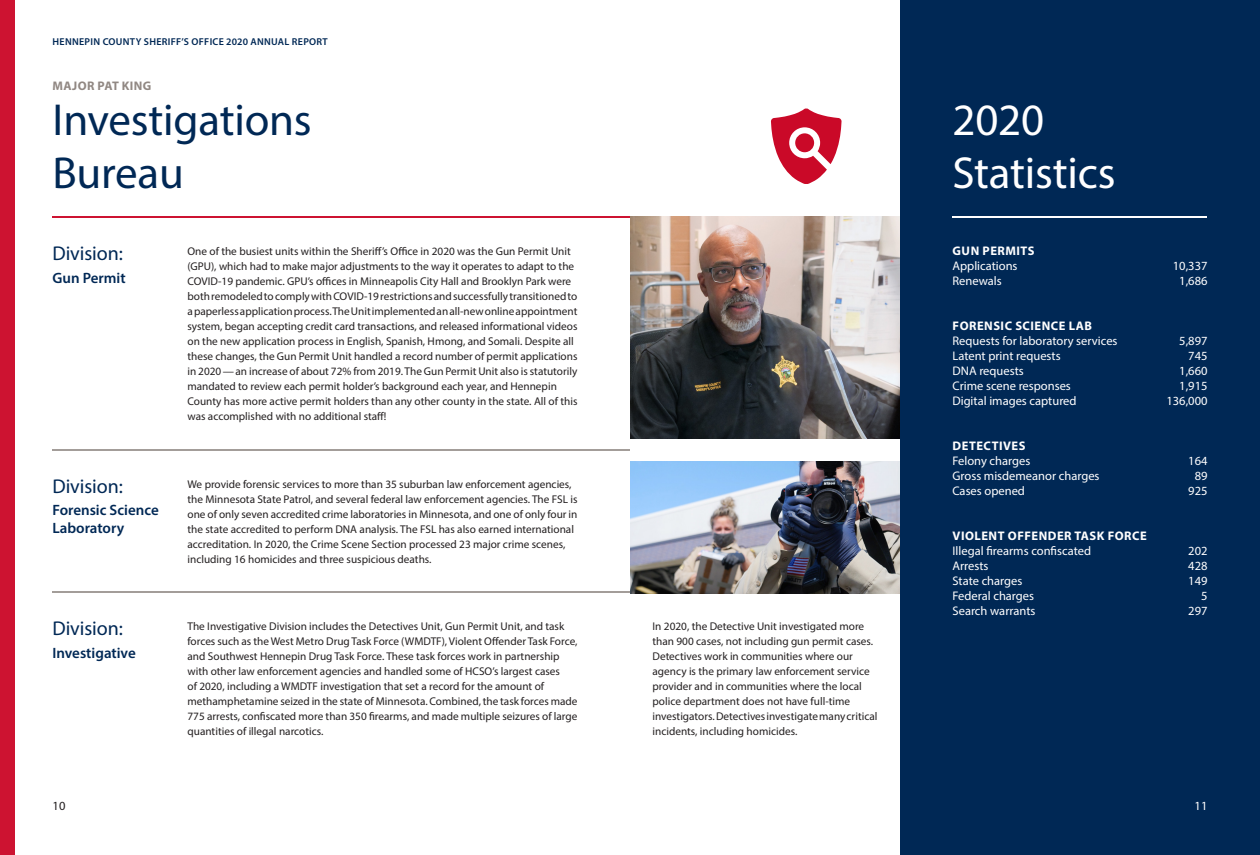
<style>
.page{position:relative;width:1260px;height:855px;background:#fff}
.page>*{position:absolute;margin:0;border:0;box-sizing:border-box;transform-origin:0 0}
.Intro_Large_Text{font:45px/52.5px "Myriad Pro";letter-spacing:-.005em;color:#002855}
.Intro_Large_Text-2{font:45px "Myriad Pro";letter-spacing:-.005em;color:#fff}
.Subhead{font:20px "Myriad Pro";letter-spacing:-.005em;color:#002855}
.Division_Name{font:600 15px/17.5px "Myriad Pro";color:#002855}
.Stat{font:12.5px "Myriad Pro";color:#fff}
.Stat_Category{font:700 12.5px "Myriad Pro";letter-spacing:.04em;color:#fff}
.t1{font:700 12.5px "Myriad Pro";letter-spacing:.03em;color:#918883}
.Footer_Text{font:12.5px "Myriad Pro";color:#231f20}
.Footer_Text-2{font:12.5px "Myriad Pro";color:#fff}
.Division_Description{font:11.25px/15px "Myriad Pro";color:#231f20}
.Running_Head{font:600 10px "Myriad Pro";letter-spacing:.03em;color:#002855}
</style>
<div class="page">
<div style="left:900px;top:0;width:360px;height:855px;background:#002855"></div>
<hr style="left:52px;top:592px;width:578px;height:1px;background:#a39d99">
<hr style="left:52px;top:449px;width:578px;height:2px;background:#a39d99">
<hr style="left:952px;top:217px;width:255px;height:1px;background:#fff">
<hr style="left:52px;top:217px;width:578px;height:1px;background:#cd1331">
<svg style="left:771px;top:108px;width:71px;height:76px"></svg>
<div style="left:795px;top:133px;width:19px;height:19px;background:#ca0928;border-radius:50%"></div>
<div style="left:0;top:0;width:15px;height:855px;background:#cd1331"></div>
<img style="left:630px;top:217px;width:270px;height:222px">
<img style="left:630px;top:461px;width:270px;height:132px">
<p class="Running_Head" style="left:53px;top:35px;width:277px">HENNEPIN COUNTY SHERIFF’S OFFICE 2020 ANNUAL REPORT</p>
<h2 class="t1" style="left:53px;top:78px;width:100px">MAJOR PAT KING</h2>
<p class="Intro_Large_Text" style="left:52px;top:93px;width:261px">Investigations<br>Bureau</p>
<p class="Intro_Large_Text-2" style="left:952px;top:92px;width:93px">2020</p>
<p class="Intro_Large_Text-2" style="left:952px;top:145px;width:165px">Statistics</p>
<p class="Subhead" style="left:52px;top:241px;width:72px">Division:</p>
<p class="Division_Name" style="left:52px;top:268px;width:75px">Gun Permit</p>
<p class="Subhead" style="left:52px;top:473px;width:72px">Division:</p>
<p class="Division_Name" style="left:52px;top:501px;width:108px">Forensic Science<br>Laboratory</p>
<p class="Division_Description" style="left:188px;top:244px;width:392px">One of the busiest units within the Sheriff’s Office in 2020 was the Gun Permit Unit (GPU), which had to make major adjustments to the way it operates to adapt to the COVID-19 pandemic. GPU’s offices in Minneapolis City Hall and Brooklyn Park were both remodeled to comply with COVID-19 restrictions and successfully transitioned to a paperless application process. The Unit implemented an all-new online appointment system, began accepting credit card transactions, and released informational videos on the new application process in English, Spanish, Hmong, and Somali. Despite all these changes, the Gun Permit Unit handled a record number of permit applications in 2020—an increase of about 72% from 2019. The Gun Permit Unit also is statutorily mandated to review each permit holder’s background each year, and Hennepin County has more active permit holders than any other county in the state. All of this was accomplished with no additional staff!</p>
<p class="Division_Description" style="left:188px;top:476px;width:392px">We provide forensic services to more than 35 suburban law enforcement agencies, the Minnesota State Patrol, and several federal law enforcement agencies. The FSL is one of only seven accredited crime laboratories in Minnesota, and one of only four in the state accredited to perform DNA analysis. The FSL has also earned international accreditation. In 2020, the Crime Scene Section processed 23 major crime scenes, including 16 homicides and three suspicious deaths.</p>
<p class="Stat_Category" style="left:953px;top:243px;width:83px">GUN PERMITS</p>
<p class="Stat" style="left:952px;top:258px;width:67px">Applications</p>
<p class="Stat" style="left:1173px;top:258px;width:36px">10,337</p>
<p class="Stat" style="left:952px;top:273px;width:51px">Renewals</p>
<p class="Stat" style="left:1179px;top:273px;width:30px">1,686</p>
<p class="Stat_Category" style="left:953px;top:318px;width:141px">FORENSIC SCIENCE LAB</p>
<p class="Stat" style="left:952px;top:333px;width:167px">Requests for laboratory services</p>
<p class="Stat" style="left:1179px;top:333px;width:30px">5,897</p>
<p class="Stat" style="left:952px;top:348px;width:110px">Latent print requests</p>
<p class="Stat" style="left:1188px;top:348px;width:21px">745</p>
<p class="Stat" style="left:952px;top:363px;width:73px">DNA requests</p>
<p class="Stat" style="left:1179px;top:363px;width:30px">1,660</p>
<p class="Stat" style="left:952px;top:378px;width:120px">Crime scene responses</p>
<p class="Stat" style="left:1179px;top:378px;width:30px">1,915</p>
<p class="Stat" style="left:952px;top:393px;width:126px">Digital images captured</p>
<p class="Stat" style="left:1166px;top:393px;width:43px">136,000</p>
<p class="Stat_Category" style="left:953px;top:438px;width:74px">DETECTIVES</p>
<p class="Stat" style="left:952px;top:453px;width:79px">Felony charges</p>
<p class="Stat" style="left:1188px;top:453px;width:21px">164</p>
<p class="Stat" style="left:952px;top:468px;width:149px">Gross misdemeanor charges</p>
<p class="Stat" style="left:1195px;top:468px;width:14px">89</p>
<p class="Stat" style="left:952px;top:483px;width:74px">Cases opened</p>
<p class="Stat" style="left:1188px;top:483px;width:21px">925</p>
<p class="Stat_Category" style="left:953px;top:528px;width:196px">VIOLENT OFFENDER TASK FORCE</p>
<p class="Stat" style="left:952px;top:543px;width:140px">Illegal firearms confiscated</p>
<p class="Stat" style="left:1188px;top:543px;width:21px">202</p>
<p class="Stat" style="left:952px;top:558px;width:38px">Arrests</p>
<p class="Stat" style="left:1188px;top:558px;width:21px">428</p>
<p class="Stat" style="left:952px;top:573px;width:71px">State charges</p>
<p class="Stat" style="left:1188px;top:573px;width:21px">149</p>
<p class="Stat" style="left:952px;top:588px;width:83px">Federal charges</p>
<p class="Stat" style="left:1201px;top:588px;width:8px">5</p>
<p class="Stat" style="left:952px;top:603px;width:85px">Search warrants</p>
<p class="Stat" style="left:1188px;top:603px;width:21px">297</p>
<p class="Subhead" style="left:52px;top:616px;width:72px">Division:</p>
<p class="Division_Name" style="left:52px;top:643px;width:85px">Investigative</p>
<p class="Division_Description" style="left:188px;top:619px;width:392px">The Investigative Division includes the Detectives Unit, Gun Permit Unit, and task forces such as the West Metro Drug Task Force (WMDTF), Violent Offender Task Force, and Southwest Hennepin Drug Task Force. These task forces work in partnership with other law enforcement agencies and handled some of HCSO’s largest cases<br>of 2020, including a WMDTF investigation that set a record for the amount of methamphetamine seized in the state of Minnesota. Combined, the task forces made 775 arrests, confiscated more than 350 firearms, and made multiple seizures of large quantities of illegal narcotics.</p>
<p class="Division_Description" style="left:652px;top:619px;width:226px">In 2020, the Detective Unit investigated more than 900 cases, not including gun permit cases.<br>Detectives work in communities where our agency is the primary law enforcement service provider and in communities where the local police department does not have full-time investigators. Detectives investigate many critical incidents, including homicides.</p>
<p class="Footer_Text" style="left:52px;top:798px;width:14px">10</p>
<p class="Footer_Text-2" style="left:1195px;top:798px;width:14px">11</p>
</div>
